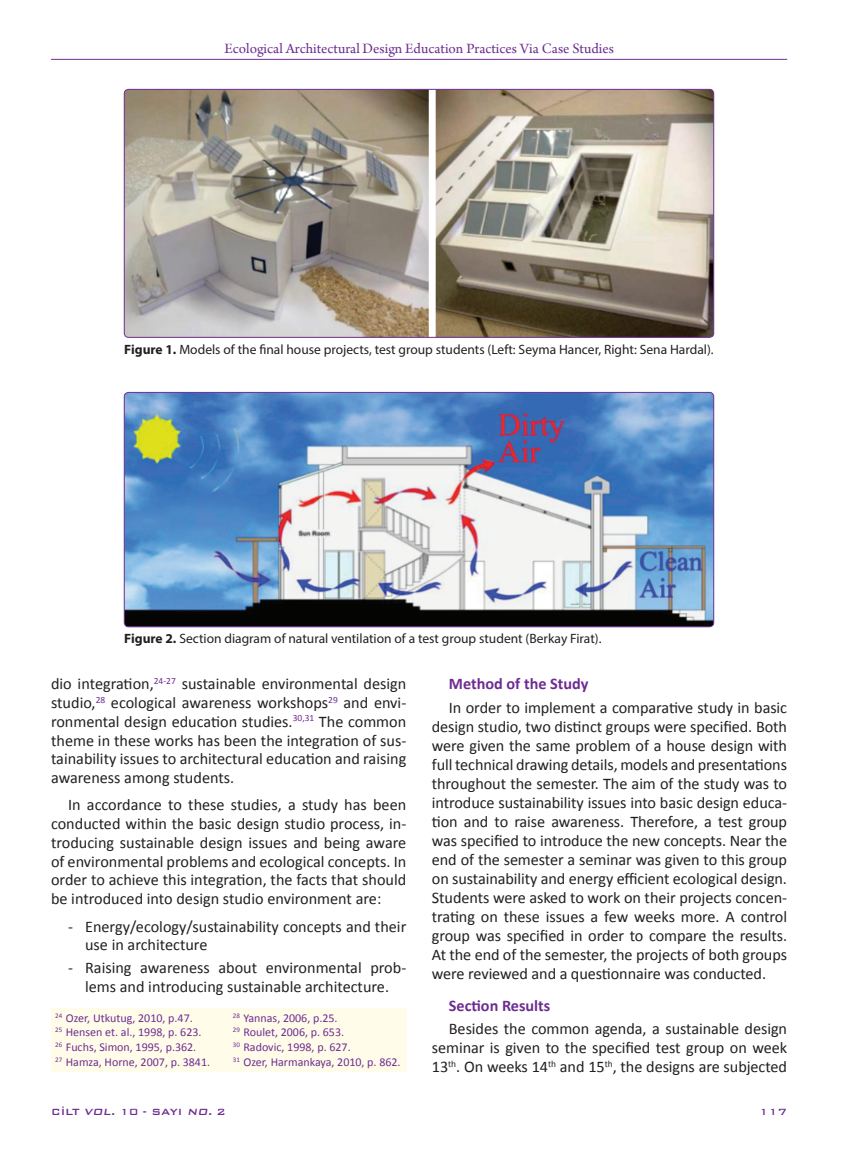
<style>
.page{position:relative;width:851px;height:1149px;background:#fff}
.page>*{position:absolute;margin:0;border:0;box-sizing:border-box;transform-origin:0 0}
.t1{font:16.2px/19px "Calibri";color:#231f20;text-align:justify}
.t2{font:700 16.2px "Calibri";color:#6e2c91}
.t3{font:15px "Arno Pro";color:#6e2c91}
.t4{font:13.5px "Myriad Pro";color:#231f20}
.t5{font:12px/14.5px "Calibri";color:#6e2c91}
.t6{font:500 12px "Bank Gothic BT";color:#6e2c91}
.s1{font-weight:700}
.s2{font-style:italic}
</style>
<div class="page">
<hr style="left:51px;top:59px;width:736px;height:1px;background:#6e2c91">
<div style="left:51px;top:1008px;width:178px;height:63px;background:#fffde9"></div>
<div style="left:229px;top:1008px;width:177px;height:63px;background:#fffde9"></div>
<img style="left:124px;top:89px;width:304px;height:248px">
<img style="left:435px;top:89px;width:278px;height:248px">
<div style="left:124px;top:89px;width:589px;height:248px;border:1px solid #6e2c91;border-radius:4px"></div>
<img style="left:124px;top:392px;width:589px;height:234px">
<div style="left:124px;top:392px;width:589px;height:235px;border:1px solid #6e2c91;border-radius:4px"></div>
<p class="t3" style="left:224px;top:40px;width:391px">Ecological Architectural Design Education Practices Via Case Studies</p>
<p class="t4" style="left:124px;top:340px;width:590px"><span class="s1">Figure 1.</span> Models of the final house projects, test group students (Left: Seyma Hancer, Right: Sena Hardal).</p>
<p class="t4" style="left:124px;top:630px;width:478px"><span class="s1">Figure 2.</span> Section diagram of natural ventilation of a test group student (Berkay Firat).</p>
<p class="t1" style="left:51px;top:673px;width:357px">dio integration,<sup>24-27</sup> sustainable environmental design studio,<sup>28</sup> ecological awareness workshops<sup>29</sup> and envi&shy;ronmental design education studies.<sup>30,31</sup> The common theme in these works has been the integration of sus&shy;tainability issues to architectural education and raising awareness among students.</p>
<p class="t1" style="left:51px;top:794px;width:357px;text-indent:17px">In accordance to these studies, a study has been conducted within the basic design studio process, in&shy;troducing sustainable design issues and being aware of environmental problems and ecological concepts. In order to achieve this integration, the facts that should be introduced into design studio environment are:</p>
<p class="t1" style="left:85px;top:915px;width:323px;text-indent:-17px">- Energy/ecology/sustainability concepts and their use in architecture</p>
<p class="t1" style="left:68px;top:957px;width:340px;text-align:center">- Raising awareness about environmental prob&shy;lems and introducing sustainable architecture.</p>
<p class="t5" style="left:55px;top:1009px;width:156px"><sup>24</sup> Ozer, Utkutug, 2010, p.47.<br><sup>25</sup> Hensen et. al., 1998, p. 623.<br><sup>26</sup> Fuchs, Simon, 1995, p.362.<br><sup>27</sup> Hamza, Horne, 2007, p. 3841.</p>
<p class="t5" style="left:233px;top:1009px;width:169px"><sup>28</sup> Yannas, 2006, p.25.<br><sup>29</sup> Roulet, 2006, p. 653.<br><sup>30</sup> Radovic, 1998, p. 627.<br><sup>31</sup> Ozer, Harmankaya, 2010, p. 862.</p>
<p class="t6" style="left:51px;top:1104px;width:176px">CİLT <span class="s2">VOL.</span> 10 - SAYI <span class="s2">NO.</span> 2</p>
<p class="t2" style="left:449px;top:673px;width:141px">Method of the Study</p>
<p class="t1" style="left:432px;top:696px;width:357px;text-indent:17px">In order to implement a comparative study in basic design studio, two distinct groups were specified. Both were given the same problem of a house design with full technical drawing details, models and presentations throughout the semester. The aim of the study was to introduce sustainability issues into basic design educa&shy;tion and to raise awareness. Therefore, a test group was specified to introduce the new concepts. Near the end of the semester a seminar was given to this group on sustainability and energy efficient ecological design.<br>Students were asked to work on their projects concen&shy;trating on these issues a few weeks more. A control group was specified in order to compare the results.<br>At the end of the semester, the projects of both groups were reviewed and a questionnaire was conducted.</p>
<p class="t2" style="left:449px;top:995px;width:103px">Section Results</p>
<p class="t1" style="left:432px;top:1018px;width:357px;text-indent:17px">Besides the common agenda, a sustainable design seminar is given to the specified test group on week 13<sup>th</sup>. On weeks 14<sup>th</sup> and 15<sup>th</sup>, the designs are subjected</p>
<p class="t6" style="left:759px;top:1104px;width:29px">117</p>
</div>
